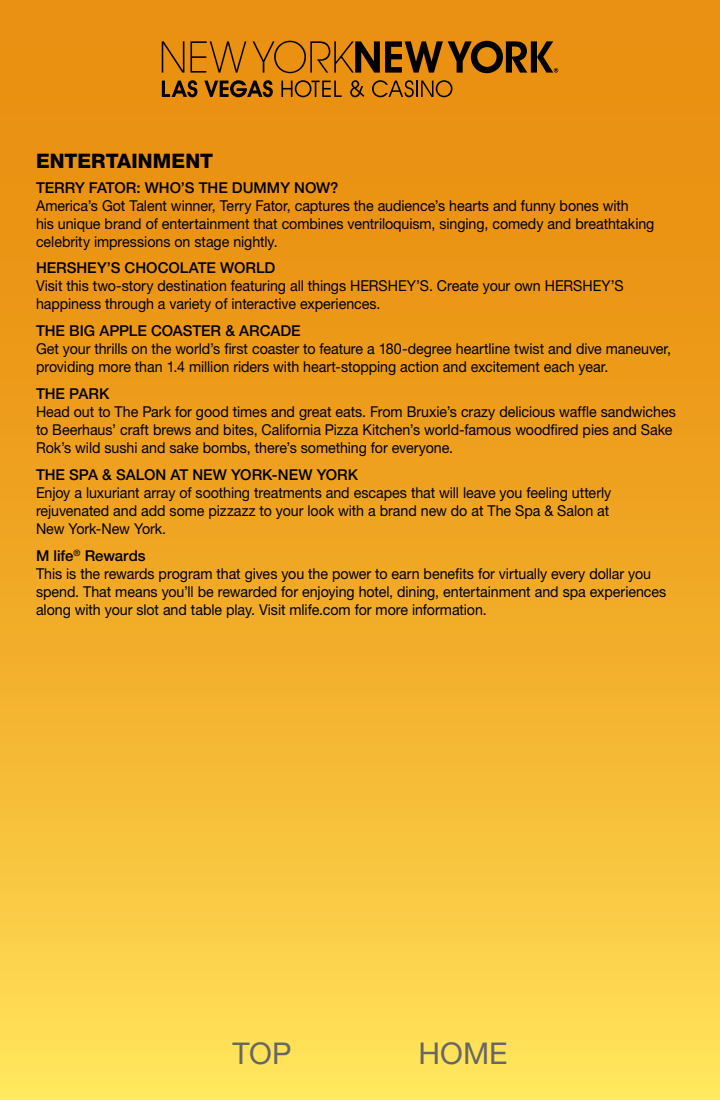
<style>
.page{position:relative;width:720px;height:1100px;background:#fff}
.page>*{position:absolute;margin:0;border:0;box-sizing:border-box;transform-origin:0 0}
.t1{font:30px "Helvetica Neue LT Std";color:#666}
.t2{font:800 20px "Helvetica Neue LT Std";letter-spacing:.005em;color:#000}
.Descriptor{font:15px/18px "Helvetica Neue LT Std";letter-spacing:-.005em;color:#000;scale:.95 1}
.t3{font:500 15px "Helvetica Neue LT Std";color:#000}
</style>
<div class="page">
<div style="left:0;top:0;width:720px;height:1100px;background:linear-gradient(to bottom,#e68204,#fed951)"></div>
<svg style="left:162px;top:41px;width:22px;height:32px"></svg>
<svg style="left:190px;top:41px;width:56px;height:32px"></svg>
<svg style="left:162px;top:80px;width:35px;height:17px"></svg>
<svg style="left:204px;top:80px;width:69px;height:17px"></svg>
<svg style="left:281px;top:80px;width:61px;height:17px"></svg>
<svg style="left:350px;top:80px;width:14px;height:17px"></svg>
<svg style="left:372px;top:80px;width:80px;height:17px"></svg>
<svg style="left:253px;top:41px;width:305px;height:32px"></svg>
<p class="t2" style="left:36px;top:149px;width:179px">ENTERTAINMENT</p>
<p class="t3" style="left:36px;top:178px;width:304px">TERRY FATOR: WHO’S THE DUMMY NOW?</p>
<p class="Descriptor" style="left:36px;top:196px;width:652px">America’s Got Talent winner, Terry Fator, captures the audience’s hearts and funny bones with<br>his unique brand of entertainment that combines ventriloquism, singing, comedy and breathtaking celebrity impressions on stage nightly.</p>
<p class="t3" style="left:36px;top:259px;width:241px">HERSHEY’S CHOCOLATE WORLD</p>
<p class="Descriptor" style="left:36px;top:277px;width:620px">Visit this two-story destination featuring all things HERSHEY’S. Create your own HERSHEY’S happiness through a variety of interactive experiences.</p>
<p class="t3" style="left:36px;top:322px;width:266px">THE BIG APPLE COASTER &amp; ARCADE</p>
<p class="Descriptor" style="left:36px;top:340px;width:670px">Get your thrills on the world’s first coaster to feature a 180-degree heartline twist and dive maneuver, providing more than 1.4 million riders with heart-stopping action and excitement each year.</p>
<p class="t3" style="left:36px;top:385px;width:75px">THE PARK</p>
<p class="Descriptor" style="left:36px;top:402px;width:675px">Head out to The Park for good times and great eats. From Bruxie’s crazy delicious waffle sandwiches to Beerhaus’ craft brews and bites, California Pizza Kitchen’s world-famous woodfired pies and Sake<br>Rok’s wild sushi and sake bombs, there’s something for everyone.</p>
<p class="t3" style="left:36px;top:465px;width:324px">THE SPA &amp; SALON AT NEW YORK-NEW YORK</p>
<p class="Descriptor" style="left:36px;top:483px;width:607px">Enjoy a luxuriant array of soothing treatments and escapes that will leave you feeling utterly rejuvenated and add some pizzazz to your look with a brand new do at The Spa &amp; Salon at<br>New York-New York.</p>
<p class="t3" style="left:36px;top:546px;width:111px">M life<sup>®</sup> Rewards</p>
<p class="Descriptor" style="left:36px;top:564px;width:665px">This is the rewards program that gives you the power to earn benefits for virtually every dollar you spend. That means you’ll be rewarded for enjoying hotel, dining, entertainment and spa experiences along with your slot and table play. Visit mlife.com for more information.</p>
<p class="t1" style="left:233px;top:1035px;width:60px">TOP</p>
<p class="t1" style="left:418px;top:1035px;width:91px">HOME</p>
</div>
